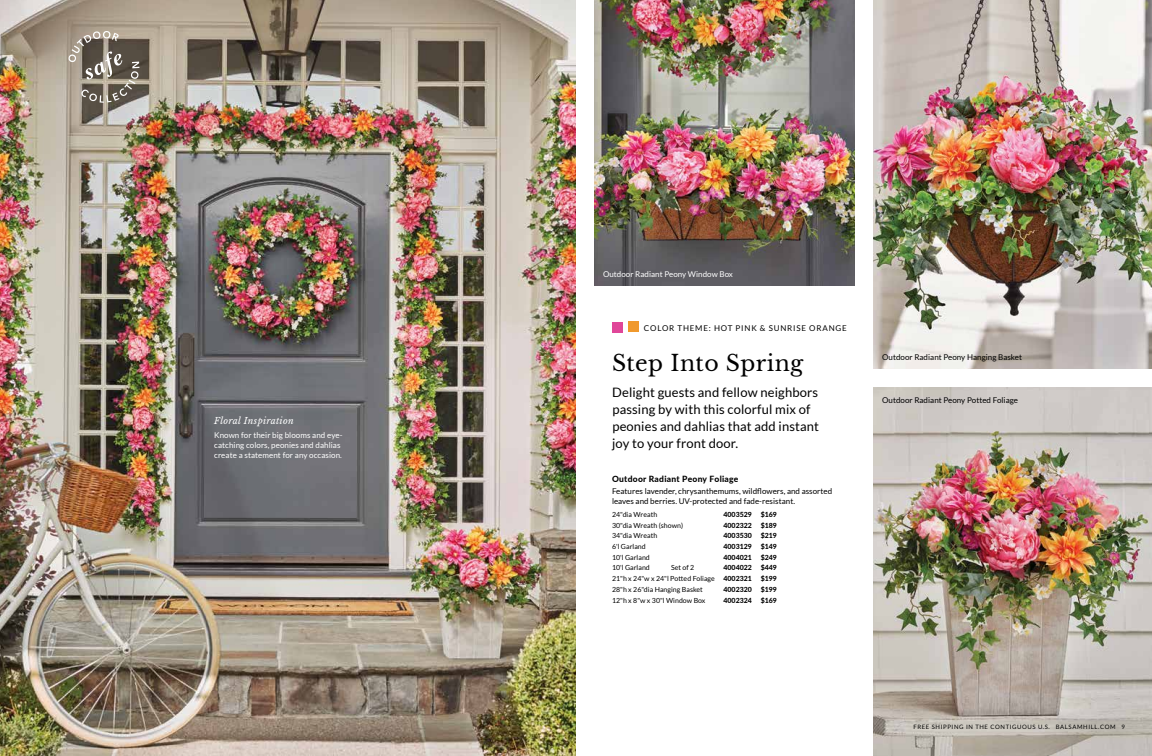
<style>
.page{position:relative;width:1152px;height:756px;background:#fff}
.page>*{position:absolute;margin:0;border:0;box-sizing:border-box;transform-origin:0 0}
.t1{font:22px "Libre Baskerville";letter-spacing:.02em;color:#000}
.t2{font:13px/17px "Lato";letter-spacing:.01em;color:#000}
.t3{font:italic 9px "Libre Baskerville";letter-spacing:.03em;color:#fff}
.t4{font:800 8.5px "Lato";letter-spacing:.03em;color:#000}
.t5{font:8px/10px "Lato";letter-spacing:.005em;color:#000}
.t6{font:8px/10px "Lato";letter-spacing:.01em;color:#fff}
.t7{font:8px "Lato";letter-spacing:.1em;color:#000}
.t8{font:7px/10.7px "Lato";letter-spacing:.005em;color:#000;text-align:justify}
.t9{font:800 7px "Lato";letter-spacing:.005em;color:#000}
.t10{font:6px "Lato";letter-spacing:.1em;color:#000}
.s1{font-weight:800}
</style>
<div class="page">
<img style="left:0;top:0;width:576px;height:756px">
<img style="left:873px;top:0;width:279px;height:369px">
<img style="left:873px;top:387px;width:279px;height:369px">
<img style="left:594px;top:0;width:261px;height:286px">
<div style="left:612px;top:322px;width:10px;height:10px;background:#e04699"></div>
<div style="left:628px;top:322px;width:10px;height:10px;background:#f0992d"></div>
<svg style="left:69px;top:31px;width:70px;height:72px;background:#898074"></svg>
<p class="t3" style="left:214px;top:415px;width:81px">Floral Inspiration</p>
<p class="t6" style="left:214px;top:431px;width:130px">Known for their big blooms and eye&shy;catching colors, peonies and dahlias create a statement for any occasion.</p>
<p class="t6" style="left:603px;top:269px;width:131px">Outdoor Radiant Peony Window Box</p>
<p class="t7" style="left:644px;top:324px;width:204px">COLOR THEME: HOT PINK &amp; SUNRISE ORANGE</p>
<h1 class="t1" style="left:612px;top:350px;width:193px">Step Into Spring</h1>
<h2 class="t2" style="left:612px;top:384px;width:208px">Delight guests and fellow neighbors passing by with this colorful mix of peonies and dahlias that add instant joy to your front door.</h2>
<p class="t4" style="left:612px;top:472px;width:128px">Outdoor Radiant Peony Foliage</p>
<p class="t5" style="left:612px;top:486px;width:222px">Features lavender, chrysanthemums, wildflowers, and assorted leaves and berries. UV-protected and fade-resistant.</p>
<p class="t8" style="left:612px;top:509px;width:47px">24"dia Wreath</p>
<p class="t9" style="left:723px;top:509px;width:55px">4003529 $169</p>
<p class="t8" style="left:612px;top:520px;width:73px">30"dia Wreath (shown)</p>
<p class="t9" style="left:723px;top:520px;width:55px">4002322 $189</p>
<p class="t8" style="left:612px;top:531px;width:47px">34"dia Wreath</p>
<p class="t9" style="left:723px;top:531px;width:55px">4003530 $219</p>
<p class="t8" style="left:612px;top:541px;width:35px">6'l Garland</p>
<p class="t9" style="left:723px;top:541px;width:55px">4003129 $149</p>
<p class="t8" style="left:612px;top:552px;width:39px">10'l Garland</p>
<p class="t9" style="left:723px;top:552px;width:55px">4004021 $249</p>
<p class="t8" style="left:612px;top:563px;width:39px">10'l Garland</p>
<p class="t8" style="left:671px;top:563px;width:25px">Set of 2</p>
<p class="t8" style="left:612px;top:563px;width:167px;text-indent:111px"><span class="s1">4004022 $449<br></span>21"h x 24"w x 24"l Potted Foliage <span class="s1">4002321 $199<br></span>28"h x 26"dia Hanging Basket</p>
<p class="t9" style="left:723px;top:584px;width:55px">4002320 $199</p>
<p class="t8" style="left:612px;top:595px;width:95px">12"h x 8"w x 30"l Window Box</p>
<p class="t9" style="left:723px;top:595px;width:55px">4002324 $169</p>
<p class="t5" style="left:882px;top:352px;width:142px">Outdoor Radiant Peony Hanging Basket</p>
<p class="t5" style="left:882px;top:395px;width:137px">Outdoor Radiant Peony Potted Foliage</p>
<p class="t10" style="left:913px;top:723px;width:213px">FREE SHIPPING IN THE CONTIGUOUS U.S. BALSAMHILL.COM 9</p>
</div>
